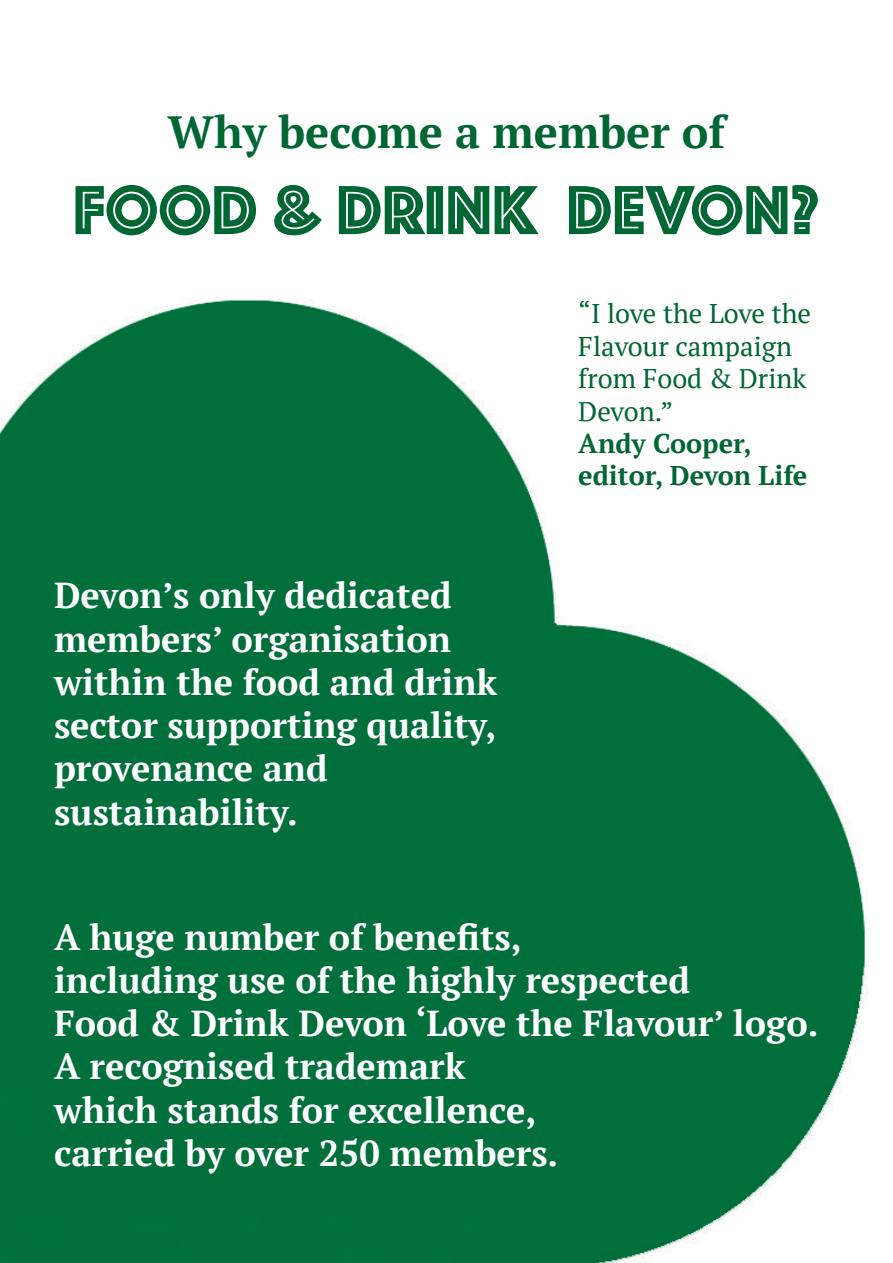
<style>
.page{position:relative;width:893px;height:1263px;background:#fff}
.page>*{position:absolute;margin:0;border:0;box-sizing:border-box;transform-origin:0 0}
.t1{font:72px "Phosphate Inline";color:#063}
.t2{font:700 45px "PT Serif";color:#063}
.t3{font:700 36px "PT Serif";color:#fff}
.t4{font:27px/32.4px "PT Serif";color:#063}
.t5{font:700 27px "PT Serif";color:#063}
</style>
<div class="page">
<img style="left:0;top:299px;width:867px;height:964px">
<p class="t2" style="left:168px;top:102px;width:559px">Why become a member of</p>
<p class="t1" style="left:73px;top:174px;width:749px">FOOD &amp; DRINK DEVON?</p>
<p class="t3" style="left:54px;top:571px;width:399px">Devon’s only dedicated</p>
<p class="t3" style="left:54px;top:615px;width:399px">members’ organisation</p>
<p class="t3" style="left:54px;top:658px;width:445px">within the food and drink</p>
<p class="t3" style="left:54px;top:701px;width:444px">sector supporting quality,</p>
<p class="t3" style="left:54px;top:744px;width:275px">provenance and</p>
<p class="t3" style="left:54px;top:787px;width:245px">sustainability.</p>
<p class="t4" style="left:578px;top:297px;width:234px">“I love the Love the<br>Flavour campaign from Food &amp; Drink<br>Devon.”</p>
<p class="t5" style="left:578px;top:425px;width:175px">Andy Cooper,</p>
<p class="t5" style="left:578px;top:458px;width:231px">editor, Devon Life</p>
<p class="t3" style="left:54px;top:913px;width:469px">A huge number of benefits,</p>
<p class="t3" style="left:54px;top:956px;width:637px">including use of the highly respected</p>
<p class="t3" style="left:54px;top:999px;width:766px">Food &amp; Drink Devon ‘Love the Flavour’ logo.</p>
<p class="t3" style="left:54px;top:1042px;width:413px">A recognised trademark</p>
<p class="t3" style="left:54px;top:1085px;width:484px">which stands for excellence,</p>
<p class="t3" style="left:54px;top:1129px;width:506px">carried by over 250 members.</p>
</div>
